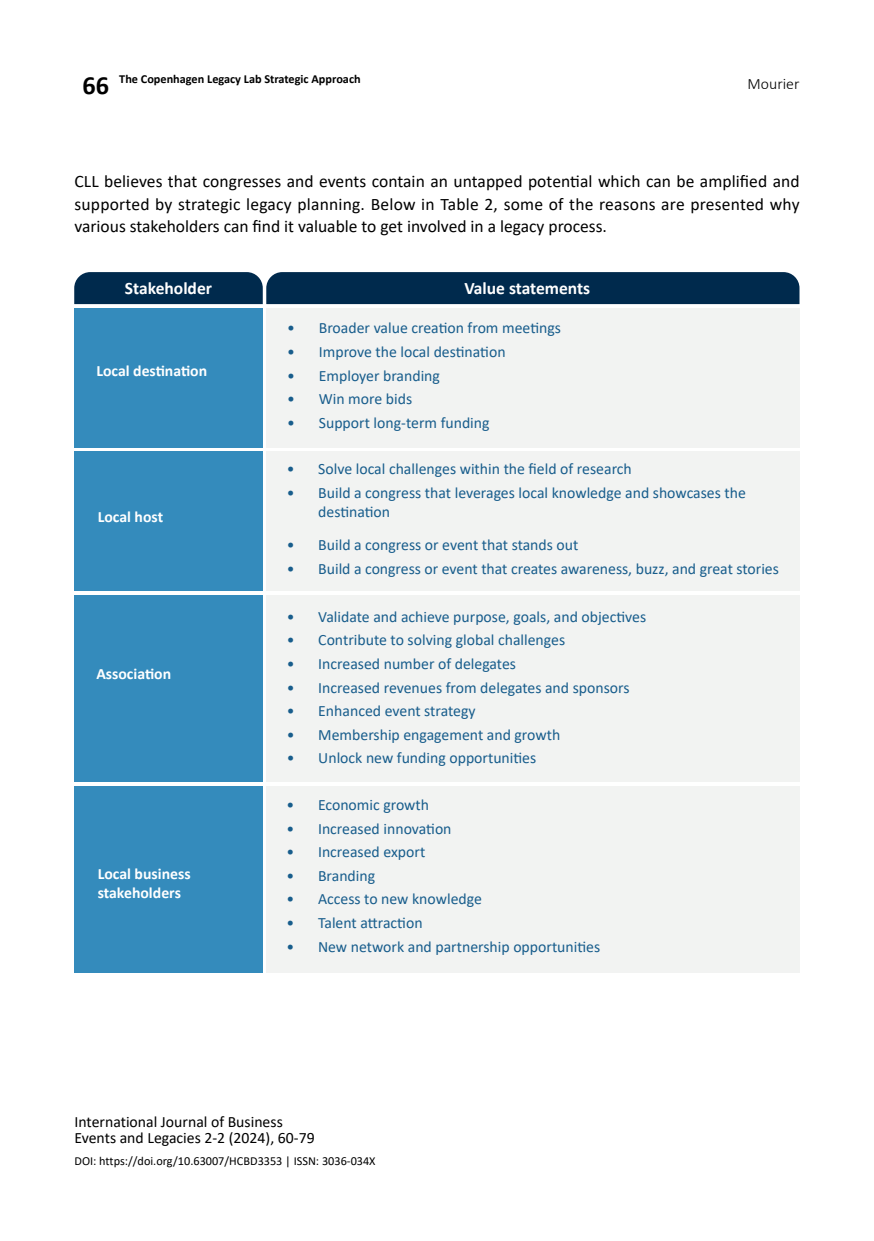
<style>
.page{position:relative;width:874px;height:1241px;background:#fff}
.page>*{position:absolute;margin:0;border:0;box-sizing:border-box;transform-origin:0 0}
.t1{font:17.5px/22.8px "Calibri";color:#000;text-align:justify}
.t2{font:700 17.5px "Calibri";color:#fff}
.t3{font:15.75px/18.9px "Calibri";color:#185d8c}
.t4{font:15.75px/15.8px "Calibri";color:#000}
.t5{font:700 15.75px/18.9px "Calibri";color:#fff}
.t6{font:300 15.75px "Calibri";color:#000}
.t7{font:12.25px "Calibri";color:#000}
.t8{font:700 12.25px "Calibri";color:#000}
.s1{font-size:26.25px}
</style>
<div class="page">
<div style="left:74px;top:307px;width:188px;height:140px;background:#348bbc"></div>
<div style="left:74px;top:451px;width:188px;height:139px;background:#348bbc"></div>
<div style="left:74px;top:595px;width:188px;height:186px;background:#348bbc"></div>
<div style="left:74px;top:785px;width:188px;height:187px;background:#348bbc"></div>
<div style="left:266px;top:307px;width:533px;height:140px;background:#f2f3f2"></div>
<div style="left:266px;top:451px;width:532px;height:139px;background:#f2f3f2"></div>
<div style="left:266px;top:595px;width:533px;height:186px;background:#f2f3f2"></div>
<div style="left:266px;top:785px;width:532px;height:187px;background:#f2f3f2"></div>
<div style="left:74px;top:272px;width:725px;height:32px;background:#002a4d"></div>
<p class="t8" style="left:82px;top:74px;width:279px"><span class="s1">66</span> The Copenhagen Legacy Lab Strategic Approach</p>
<p class="t6" style="left:747px;top:77px;width:53px">Mourier</p>
<p class="t1" style="left:74px;top:171px;width:726px">CLL believes that congresses and events contain an untapped potential which can be amplified and supported by strategic legacy planning. Below in Table 2, some of the reasons are presented why various stakeholders can find it valuable to get involved in a legacy process.</p>
<p class="t2" style="left:125px;top:281px;width:89px">Stakeholder</p>
<p class="t2" style="left:464px;top:281px;width:127px">Value statements</p>
<p class="t5" style="left:96px;top:362px;width:112px">Local destination</p>
<p class="t5" style="left:98px;top:508px;width:67px">Local host</p>
<p class="t5" style="left:96px;top:665px;width:76px">Association</p>
<p class="t5" style="left:98px;top:865px;width:94px">Local business stakeholders</p>
<p class="t3" style="left:287px;top:320px;width:275px">• Broader value creation from meetings</p>
<p class="t3" style="left:287px;top:343px;width:220px">• Improve the local destination</p>
<p class="t3" style="left:287px;top:367px;width:154px">• Employer branding</p>
<p class="t3" style="left:287px;top:391px;width:126px">• Win more bids</p>
<p class="t3" style="left:287px;top:414px;width:204px">• Support long-term funding</p>
<p class="t3" style="left:286px;top:460px;width:346px">• Solve local challenges within the field of research</p>
<p class="t3" style="left:318px;top:484px;width:429px;text-indent:-32px">• Build a congress that leverages local knowledge and showcases the destination</p>
<p class="t3" style="left:286px;top:537px;width:293px">• Build a congress or event that stands out</p>
<p class="t3" style="left:286px;top:560px;width:493px">• Build a congress or event that creates awareness, buzz, and great stories</p>
<p class="t3" style="left:286px;top:608px;width:361px">• Validate and achieve purpose, goals, and objectives</p>
<p class="t3" style="left:286px;top:631px;width:280px">• Contribute to solving global challenges</p>
<p class="t3" style="left:286px;top:655px;width:231px">• Increased number of delegates</p>
<p class="t3" style="left:286px;top:679px;width:344px">• Increased revenues from delegates and sponsors</p>
<p class="t3" style="left:286px;top:702px;width:190px">• Enhanced event strategy</p>
<p class="t3" style="left:286px;top:726px;width:275px">• Membership engagement and growth</p>
<p class="t3" style="left:286px;top:750px;width:251px">• Unlock new funding opportunities</p>
<p class="t3" style="left:286px;top:796px;width:144px">• Economic growth</p>
<p class="t3" style="left:286px;top:820px;width:166px">• Increased innovation</p>
<p class="t3" style="left:286px;top:843px;width:140px">• Increased export</p>
<p class="t3" style="left:286px;top:867px;width:90px">• Branding</p>
<p class="t3" style="left:286px;top:890px;width:197px">• Access to new knowledge</p>
<p class="t3" style="left:286px;top:914px;width:138px">• Talent attraction</p>
<p class="t3" style="left:286px;top:938px;width:315px">• New network and partnership opportunities</p>
<p class="t4" style="left:74px;top:1115px;width:241px">International Journal of Business<br>Events and Legacies 2-2 (2024), 60-79</p>
<p class="t7" style="left:74px;top:1155px;width:302px">DOI: https://doi.org/10.63007/HCBD3353 | ISSN: 3036-034X</p>
</div>
